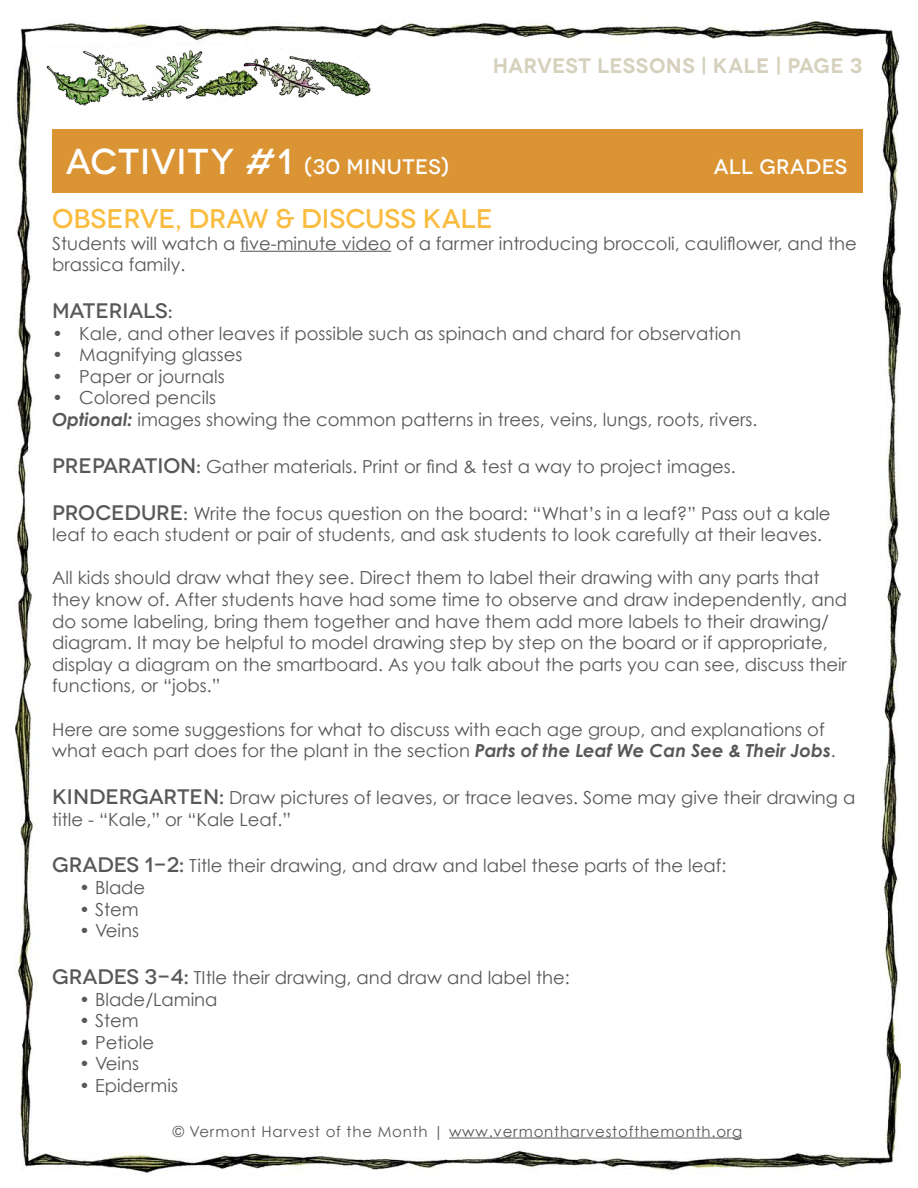
<style>
.page{position:relative;width:918px;height:1188px;background:#fff}
.page>*{position:absolute;margin:0;border:0;box-sizing:border-box;transform-origin:0 0}
.t1{font:500 27px "Novecentowide";color:#f9bc3f}
.headers{font:500 21px "Novecentowide";letter-spacing:.025em;color:#fff}
.t2{font:600 21px "Novecentowide";letter-spacing:.015em;color:#d6d1bd}
.t3{font:500 21px "Novecentowide";letter-spacing:-.005em;color:#57585a}
.t4{font:18px/21.6px "Century Gothic";color:#57585a}
.t5{font:15px "Century Gothic";letter-spacing:.05em;color:#57585a}
.s1{font-size:36px}
.s2{font-weight:700;font-style:italic}
.s3{font-family:"Novecentowide";font-weight:500;font-size:21px}
.s4{font-weight:700}
</style>
<div class="page">
<img style="left:16px;top:22px;width:884px;height:1153px">
<hr style="left:449px;top:1138px;width:293px;height:1px;background:#57585a">
<img style="left:44px;top:43px;width:328px;height:68px">
<div style="left:52px;top:130px;width:810px;height:63px;background:#db9433"></div>
<hr style="left:240px;top:251px;width:151px;height:1px;background:#57585a">
<p class="t2" style="left:493px;top:53px;width:371px">HARVEST LESSONS | KALE | PAGE 3</p>
<p class="headers" style="left:66px;top:154px;width:385px"><span class="s1">ACTIVITY #1</span> (30 MINUTES)</p>
<p class="headers" style="left:714px;top:154px;width:135px">ALL GRADES</p>
<p class="t1" style="left:52px;top:202px;width:442px">OBSERVE, DRAW &amp; DISCUSS KALE</p>
<p class="t4" style="left:52px;top:232px;width:806px">Students will watch a five-minute video of a farmer introducing broccoli, cauliflower, and the brassica family.</p>
<p class="t3" style="left:52px;top:298px;width:122px">MATERIALS:</p>
<p class="t4" style="left:52px;top:322px;width:690px">• Kale, and other leaves if possible such as spinach and chard for observation</p>
<p class="t4" style="left:52px;top:344px;width:192px">• Magnifying glasses</p>
<p class="t4" style="left:52px;top:365px;width:174px">• Paper or journals</p>
<p class="t4" style="left:52px;top:387px;width:165px">• Colored pencils</p>
<p class="t4" style="left:52px;top:408px;width:707px"><span class="s2">Optional:</span> images showing the common patterns in trees, veins, lungs, roots, rivers.</p>
<p class="t4" style="left:52px;top:455px;width:685px"><span class="s3">PREPARATION:</span> Gather materials. Print or find &amp; test a way to project images.</p>
<p class="t4" style="left:52px;top:502px;width:780px"><span class="s3">PROCEDURE:</span> Write the focus question on the board: “What’s in a leaf?” Pass out a kale leaf to each student or pair of students, and ask students to look carefully at their leaves.</p>
<p class="t4" style="left:52px;top:567px;width:796px">All kids should draw what they see. Direct them to label their drawing with any parts that they know of. After students have had some time to observe and draw independently, and do some labeling, bring them together and have them add more labels to their drawing/ diagram. It may be helpful to model drawing step by step on the board or if appropriate, display a diagram on the smartboard. As you talk about the parts you can see, discuss their functions, or “jobs.”</p>
<p class="t4" style="left:52px;top:718px;width:785px">Here are some suggestions for what to discuss with each age group, and explanations of what each part does for the plant in the section <span class="s2">Parts of the Leaf We Can See &amp; Their Jobs</span>.</p>
<p class="t4" style="left:52px;top:786px;width:805px"><span class="s3">KINDERGARTEN</span><span class="s4">:</span> Draw pictures of leaves, or trace leaves. Some may give their drawing a title - “Kale,” or “Kale Leaf.”</p>
<p class="t4" style="left:52px;top:855px;width:676px"><span class="s3">GRADES 1-2</span><span class="s4">:</span> Title their drawing, and draw and label these parts of the leaf:</p>
<p class="t4" style="left:79px;top:876px;width:68px">• Blade</p>
<p class="t4" style="left:79px;top:898px;width:61px">• Stem</p>
<p class="t4" style="left:79px;top:920px;width:61px">• Veins</p>
<p class="t4" style="left:52px;top:966px;width:519px"><span class="s3">GRADES 3-4</span><span class="s4">:</span> TItle their drawing, and draw and label the:</p>
<p class="t4" style="left:79px;top:988px;width:140px">• Blade/Lamina</p>
<p class="t4" style="left:79px;top:1010px;width:61px">• Stem</p>
<p class="t4" style="left:79px;top:1031px;width:77px">• Petiole</p>
<p class="t4" style="left:79px;top:1053px;width:61px">• Veins</p>
<p class="t4" style="left:79px;top:1074px;width:100px">• Epidermis</p>
<p class="t5" style="left:173px;top:1122px;width:571px">© Vermont Harvest of the Month | www.vermontharvestofthemonth.org</p>
</div>
